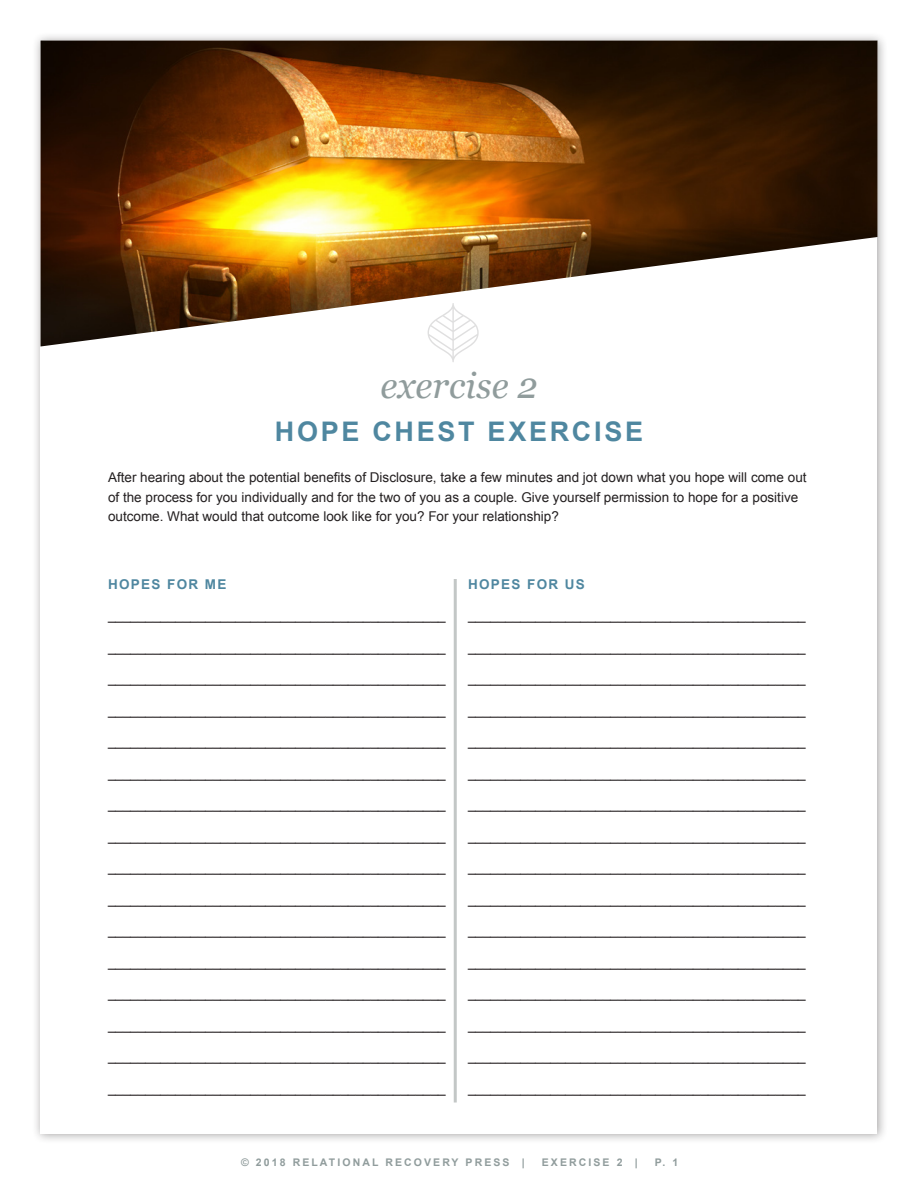
<style>
.page{position:relative;width:918px;height:1188px;background:#fff}
.page>*{position:absolute;margin:0;border:0;box-sizing:border-box;transform-origin:0 0}
.Centered_Heads{font:italic 36px "Georgia";color:#909c9c}
.Large_Centered_Arial{font:700 27px "Arial";letter-spacing:.1em;color:#4f87a0}
.Worksheet_Lines{font:13.5px "Arial";color:#231f20}
.Worksheet_Body{font:13.5px/19.5px "Arial";color:#231f20}
.Subheads1{font:700 13.5px "Arial";letter-spacing:.1em;color:#4f87a0}
.t1{font:700 10.5px "Arial";letter-spacing:.2em;color:#909c9c}
</style>
<div class="page">
<div style="left:31px;top:31px;width:863px;height:1119px;background:#231f20;opacity:.4"></div>
<div style="left:40px;top:40px;width:838px;height:1094px;background:#fff"></div>
<img style="left:41px;top:40px;width:837px;height:306px">
<svg style="left:428px;top:303px;width:51px;height:59px"></svg>
<hr style="left:454px;top:579px;width:3px;height:523px;background:#c3c7c6">
<p class="Centered_Heads" style="left:381px;top:365px;width:158px">exercise 2</p>
<p class="Large_Centered_Arial" style="left:275px;top:414px;width:370px">HOPE CHEST EXERCISE</p>
<p class="Worksheet_Body" style="left:108px;top:468px;width:700px">After hearing about the potential benefits of Disclosure, take a few minutes and jot down what you hope will come out of the process for you individually and for the two of you as a couple. Give yourself permission to hope for a positive outcome. What would that outcome look like for you? For your relationship?</p>
<p class="Subheads1" style="left:108px;top:575px;width:23px">HOPES</p>
<p class="Subheads1" style="left:167px;top:575px;width:22px">FOR</p>
<p class="Subheads1" style="left:205px;top:575px;width:21px">ME</p>
<p class="Worksheet_Lines" style="left:108px;top:607px;width:339px">_____________________________________________</p>
<p class="Worksheet_Lines" style="left:108px;top:638px;width:339px">_____________________________________________</p>
<p class="Worksheet_Lines" style="left:108px;top:670px;width:339px">_____________________________________________</p>
<p class="Worksheet_Lines" style="left:108px;top:701px;width:339px">_____________________________________________</p>
<p class="Worksheet_Lines" style="left:108px;top:733px;width:339px">_____________________________________________</p>
<p class="Worksheet_Lines" style="left:108px;top:764px;width:339px">_____________________________________________</p>
<p class="Worksheet_Lines" style="left:108px;top:796px;width:339px">_____________________________________________</p>
<p class="Worksheet_Lines" style="left:108px;top:827px;width:339px">_____________________________________________</p>
<p class="Worksheet_Lines" style="left:108px;top:859px;width:339px">_____________________________________________</p>
<p class="Worksheet_Lines" style="left:108px;top:890px;width:339px">_____________________________________________</p>
<p class="Worksheet_Lines" style="left:108px;top:922px;width:339px">_____________________________________________</p>
<p class="Worksheet_Lines" style="left:108px;top:953px;width:339px">_____________________________________________</p>
<p class="Worksheet_Lines" style="left:108px;top:985px;width:339px">_____________________________________________</p>
<p class="Worksheet_Lines" style="left:108px;top:1016px;width:339px">_____________________________________________</p>
<p class="Worksheet_Lines" style="left:108px;top:1048px;width:339px">_____________________________________________</p>
<p class="Worksheet_Lines" style="left:108px;top:1079px;width:339px">_____________________________________________</p>
<p class="Subheads1" style="left:468px;top:575px;width:23px">HOPES</p>
<p class="Subheads1" style="left:527px;top:575px;width:22px">FOR</p>
<p class="Subheads1" style="left:565px;top:575px;width:22px">US</p>
<p class="Worksheet_Lines" style="left:468px;top:607px;width:339px">_____________________________________________</p>
<p class="Worksheet_Lines" style="left:468px;top:638px;width:339px">_____________________________________________</p>
<p class="Worksheet_Lines" style="left:468px;top:670px;width:339px">_____________________________________________</p>
<p class="Worksheet_Lines" style="left:468px;top:701px;width:339px">_____________________________________________</p>
<p class="Worksheet_Lines" style="left:468px;top:733px;width:339px">_____________________________________________</p>
<p class="Worksheet_Lines" style="left:468px;top:764px;width:339px">_____________________________________________</p>
<p class="Worksheet_Lines" style="left:468px;top:796px;width:339px">_____________________________________________</p>
<p class="Worksheet_Lines" style="left:468px;top:827px;width:339px">_____________________________________________</p>
<p class="Worksheet_Lines" style="left:468px;top:859px;width:339px">_____________________________________________</p>
<p class="Worksheet_Lines" style="left:468px;top:890px;width:339px">_____________________________________________</p>
<p class="Worksheet_Lines" style="left:468px;top:922px;width:339px">_____________________________________________</p>
<p class="Worksheet_Lines" style="left:468px;top:953px;width:339px">_____________________________________________</p>
<p class="Worksheet_Lines" style="left:468px;top:985px;width:339px">_____________________________________________</p>
<p class="Worksheet_Lines" style="left:468px;top:1016px;width:339px">_____________________________________________</p>
<p class="Worksheet_Lines" style="left:468px;top:1048px;width:339px">_____________________________________________</p>
<p class="Worksheet_Lines" style="left:468px;top:1079px;width:339px">_____________________________________________</p>
<p class="t1" style="left:241px;top:1155px;width:285px">© 2018 RELATIONAL RECOVERY PRESS |</p>
<p class="t1" style="left:542px;top:1155px;width:97px">EXERCISE 2 |</p>
<p class="t1" style="left:655px;top:1155px;width:25px">P. 1</p>
</div>
